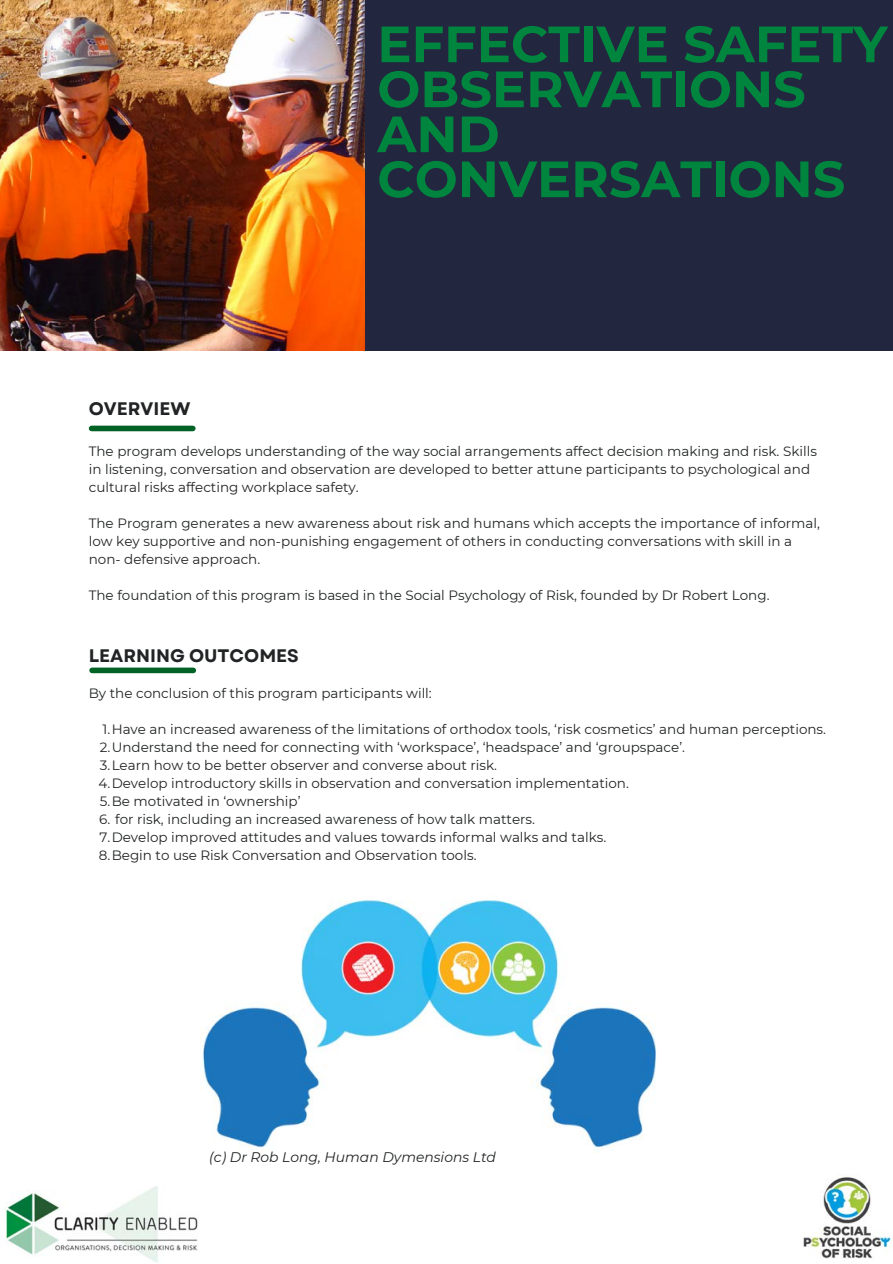
<style>
.page{position:relative;width:893px;height:1264px;background:#fff}
.page>*{position:absolute;margin:0;border:0;box-sizing:border-box;transform-origin:0 0}
.t1{font:700 51px/45px "Montserrat";color:#00853e}
.t2{font:700 18.15px "Garet";color:#212324}
.t3{font:italic 13.8px "Montserrat";color:#212324}
.t4{font:13.5px/18px "Montserrat";color:#212324}
</style>
<div class="page">
<img style="left:0;top:0;width:365px;height:351px">
<div style="left:365px;top:0;width:527px;height:351px;background:#22263e"></div>
<div style="left:92px;top:425px;width:101px;height:6px;background:#006225"></div>
<img style="left:803px;top:1177px;width:88px;height:82px">
<img style="left:5px;top:1186px;width:193px;height:76px">
<div style="left:92px;top:667px;width:101px;height:6px;background:#006225"></div>
<img style="left:202px;top:900px;width:454px;height:253px">
<h1 class="t1" style="left:377px;top:21px;width:511px">EFFECTIVE SAFETY<br>OBSERVATIONS<br>AND<br>CONVERSATIONS</h1>
<h2 class="t2" style="left:89px;top:395px;width:103px">OVERVIEW</h2>
<p class="t4" style="left:89px;top:442px;width:729px">The program develops understanding of the way social arrangements affect decision making and risk. Skills in listening, conversation and observation are developed to better attune participants to psychological and cultural risks affecting workplace safety.</p>
<p class="t4" style="left:89px;top:514px;width:732px">The Program generates a new awareness about risk and humans which accepts the importance of informal, low key supportive and non-punishing engagement of others in conducting conversations with skill in a non- defensive approach.</p>
<p class="t4" style="left:89px;top:586px;width:682px">The foundation of this program is based in the Social Psychology of Risk, founded by Dr Robert Long.</p>
<h2 class="t2" style="left:89px;top:642px;width:212px">LEARNING OUTCOMES</h2>
<p class="t4" style="left:89px;top:684px;width:344px">By the conclusion of this program participants will:</p>
<p class="t4" style="left:99px;top:720px;width:729px">1.Have an increased awareness of the limitations of orthodox tools, ‘risk cosmetics’ and human perceptions.<br>2.Understand the need for connecting with ‘workspace’, ‘headspace’ and ‘groupspace’.<br>3.Learn how to be better observer and converse about risk.<br>4.Develop introductory skills in observation and conversation implementation.<br>5.Be motivated in ‘ownership’</p>
<p class="t4" style="left:99px;top:809px;width:509px">6. for risk, including an increased awareness of how talk matters.<br>7.Develop improved attitudes and values towards informal walks and talks.<br>8.Begin to use Risk Conversation and Observation tools.</p>
<p class="t3" style="left:209px;top:1148px;width:288px">(c) Dr Rob Long, Human Dymensions Ltd</p>
</div>
